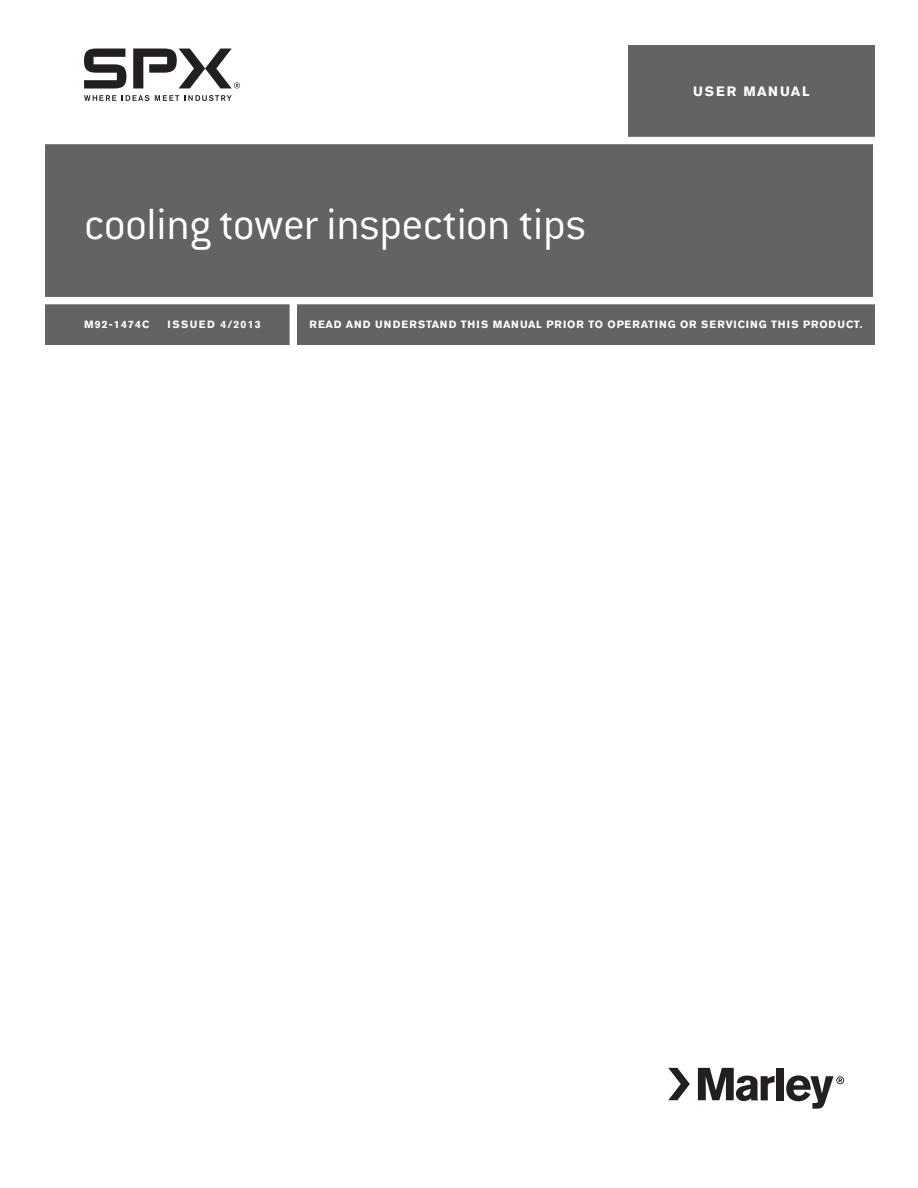
<style>
.page{position:relative;width:918px;height:1188px;background:#fff}
.page>*{position:absolute;margin:0;border:0;box-sizing:border-box;transform-origin:0 0}
.t1{font:300 48px "Conduit ITC";letter-spacing:-.015em;color:#fff}
.t2{font:700 13.5px "Akzidenz Grotesk BE";letter-spacing:.12em;color:#fff}
.t3{font:700 10.5px "Akzidenz Grotesk BE";letter-spacing:.07em;color:#fff}
.t4{font:700 10.5px "Akzidenz Grotesk BE";letter-spacing:.13em;color:#fff}
.t5{font:700 10.5px "Akzidenz Grotesk BE";letter-spacing:.11em;color:#fff}
</style>
<div class="page">
<div style="left:45px;top:141px;width:828px;height:160px;background:#636366"></div>
<div style="left:45px;top:300px;width:830px;height:45px;background:#636366"></div>
<div style="left:0;top:297px;width:918px;height:7px;background:#fff"></div>
<div style="left:290px;top:299px;width:7px;height:52px;background:#fff"></div>
<div style="left:628px;top:45px;width:247px;height:91px;background:#636366"></div>
<div style="left:0;top:137px;width:918px;height:7px;background:#fff"></div>
<svg style="left:84px;top:95px;width:32px;height:6px"></svg>
<svg style="left:122px;top:95px;width:27px;height:6px"></svg>
<svg style="left:155px;top:95px;width:24px;height:6px"></svg>
<svg style="left:185px;top:95px;width:47px;height:6px"></svg>
<svg style="left:133px;top:49px;width:107px;height:39px"></svg>
<svg style="left:84px;top:49px;width:42px;height:40px"></svg>
<div style="left:777px;top:1068px;width:7px;height:32px;background:#231f20"></div>
<svg style="left:668px;top:1068px;width:22px;height:32px"></svg>
<svg style="left:698px;top:1068px;width:77px;height:33px"></svg>
<svg style="left:786px;top:1075px;width:58px;height:34px"></svg>
<h1 class="t1" style="left:84px;top:198px;width:504px">cooling tower inspection tips</h1>
<p class="t2" style="left:693px;top:83px;width:118px">USER MANUAL</p>
<p class="t5" style="left:84px;top:319px;width:67px">M92-1474C</p>
<p class="t4" style="left:168px;top:319px;width:95px">ISSUED 4/2013</p>
<p class="t3" style="left:309px;top:319px;width:554px">READ AND UNDERSTAND THIS MANUAL PRIOR TO OPERATING OR SERVICING THIS PRODUCT.</p>
</div>
